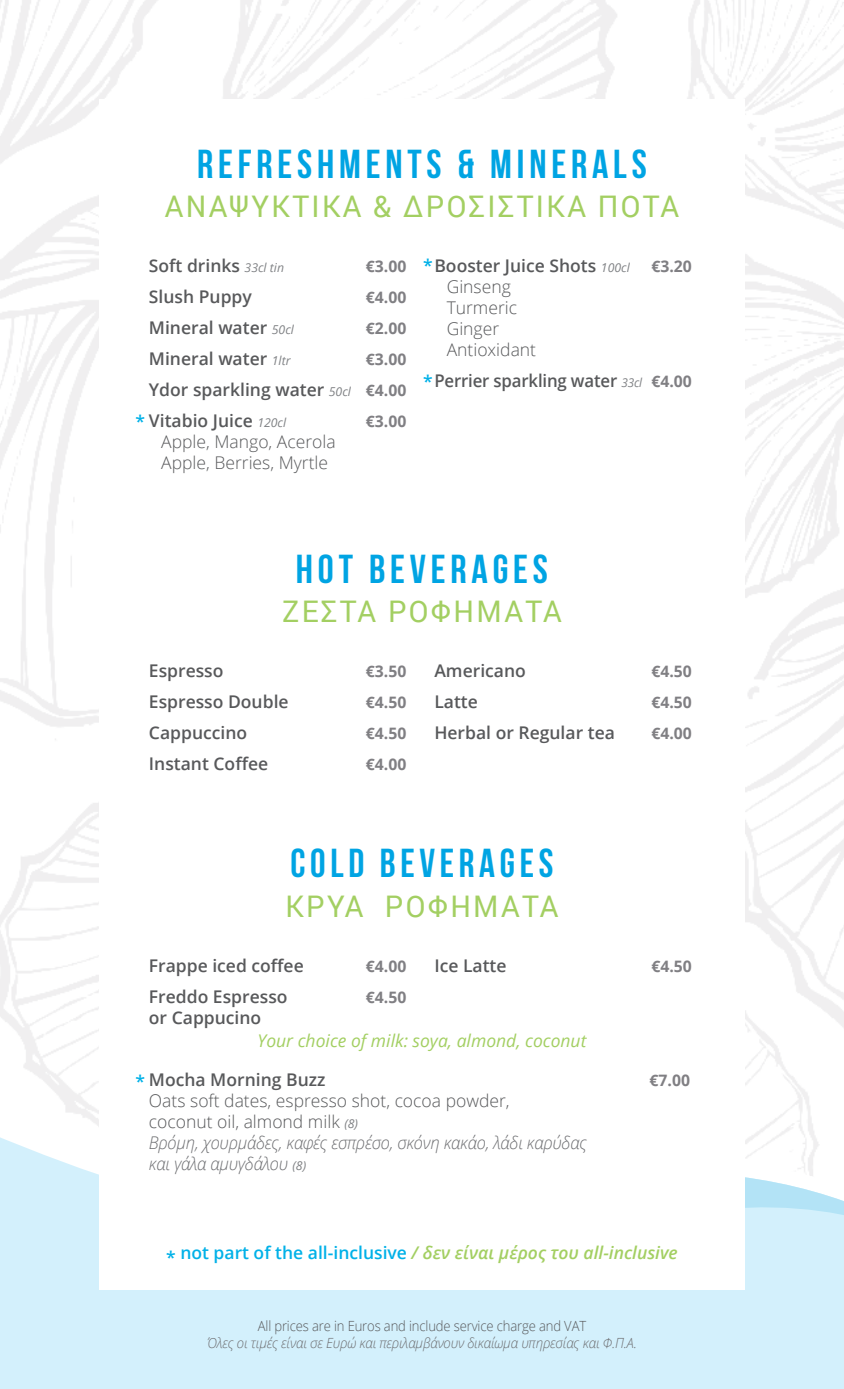
<style>
.page{position:relative;width:844px;height:1389px;background:#fff}
.page>*{position:absolute;margin:0;border:0;box-sizing:border-box;transform-origin:0 0}
.t1{font:700 40.25px "Bebas Neue";letter-spacing:.12em;color:#00a4e3}
.t2{font:29.75px "Roboto";letter-spacing:.08em;color:#a3cf62}
.t3{font:600 17.5px/31px "Open Sans";color:#58595b}
.t4{font:italic 300 17.5px/21px "Open Sans";letter-spacing:-.01em;color:#6d6e71;scale:.95 1}
.t5{font:300 17.5px/21px "Open Sans";color:#58595b}
.t6{font:italic 600 17.5px "Open Sans";color:#a3cf62}
.t7{font:italic 17.5px "Open Sans";color:#a3cf62}
.t8{font:600 17.5px "Open Sans";color:#58595b;scale:.96 1}
.t9{font:600 17.5px "Open Sans";color:#00b1e8}
.t10{font:700 15.75px "Open Sans";color:#807f83}
.t11{font:italic 300 14px "Open Sans";letter-spacing:-.01em;color:#6d6e71;scale:.95 1}
.t12{font:300 14px "Open Sans";letter-spacing:-.01em;color:#58595b;scale:.93 1}
.s1{font-weight:400;font-style:italic;font-size:12.25px;color:#808285}
.s2{font-weight:700;font-size:15.75px;color:#807f83}
.s3{color:#00b1e8}
.s4{font-style:normal;color:#58595b}
.s5{font-weight:400;font-size:12.25px;color:#808285}
.s6{font-style:normal;color:#00b1e8}
</style>
<div class="page">
<div style="left:0;top:0;width:843px;height:1389px;background:linear-gradient(to right,#fcfcfc,#fbfbfc)"></div>
<div style="left:0;top:1131px;width:843px;height:258px;background:#d3f0fc"></div>
<svg style="left:744px;top:1139px;width:99px;height:103px"></svg>
<div style="left:99px;top:99px;width:645px;height:1191px;background:#fff"></div>
<h1 class="t1" style="left:197px;top:142px;width:451px">REFRESHMENTS &amp; MINERALS</h1>
<h2 class="t2" style="left:165px;top:186px;width:515px">ΑΝΑΨΥΚΤΙΚΑ &amp; ΔΡΟΣΙΣΤΙΚΑ ΠΟΤΑ</h2>
<p class="t3" style="left:149px;top:250px;width:137px">Soft drinks <span class="s1">33cl tin</span></p>
<p class="t10" style="left:366px;top:255px;width:42px">€3.00</p>
<p class="t3" style="left:149px;top:281px;width:104px">Slush Puppy</p>
<p class="t10" style="left:366px;top:286px;width:42px">€4.00</p>
<p class="t3" style="left:149px;top:312px;width:146px">Mineral water <span class="s1">50cl</span></p>
<p class="t10" style="left:366px;top:317px;width:42px">€2.00</p>
<p class="t3" style="left:149px;top:343px;width:143px">Mineral water <span class="s1">1ltr</span></p>
<p class="t10" style="left:366px;top:348px;width:42px">€3.00</p>
<p class="t3" style="left:135px;top:374px;width:272px;text-indent:13px">Ydor sparkling water <span class="s1">50cl</span> <span class="s2">€4.00 </span><span class="s3">*</span> Vitabio Juice <span class="s1">120cl</span></p>
<p class="t10" style="left:366px;top:410px;width:42px">€3.00</p>
<p class="t5" style="left:161px;top:430px;width:176px">Apple, Mango, Acerola<br>Apple, Berries, Myrtle</p>
<p class="t3" style="left:423px;top:250px;width:208px"><span class="s3">*</span>Booster Juice Shots <span class="s1">100cl</span></p>
<p class="t10" style="left:651px;top:255px;width:42px">€3.20</p>
<p class="t5" style="left:446px;top:276px;width:91px">Ginseng<br>Turmeric<br>Ginger<br>Antioxidant</p>
<p class="t8" style="left:423px;top:369px;width:281px"><span class="s3">*</span>Perrier sparkling water <span class="s1">33cl</span> <span class="s2">€4.00</span></p>
<h1 class="t1" style="left:296px;top:547px;width:253px">HOT BEVERAGES</h1>
<h2 class="t2" style="left:282px;top:591px;width:281px">ΖΕΣΤΑ ΡΟΦΗΜΑΤΑ</h2>
<p class="t3" style="left:149px;top:655px;width:76px">Espresso</p>
<p class="t10" style="left:366px;top:660px;width:42px">€3.50</p>
<p class="t3" style="left:149px;top:686px;width:141px">Espresso Double</p>
<p class="t10" style="left:366px;top:691px;width:42px">€4.50</p>
<p class="t3" style="left:149px;top:717px;width:100px">Cappuccino</p>
<p class="t10" style="left:366px;top:722px;width:42px">€4.50</p>
<p class="t3" style="left:149px;top:748px;width:121px">Instant Coffee</p>
<p class="t10" style="left:366px;top:753px;width:42px">€4.00</p>
<p class="t3" style="left:434px;top:655px;width:93px">Americano</p>
<p class="t10" style="left:651px;top:660px;width:42px">€4.50</p>
<p class="t3" style="left:434px;top:686px;width:45px">Latte</p>
<p class="t10" style="left:651px;top:691px;width:42px">€4.50</p>
<p class="t3" style="left:434px;top:717px;width:182px">Herbal or Regular tea</p>
<p class="t10" style="left:651px;top:722px;width:42px">€4.00</p>
<h1 class="t1" style="left:290px;top:841px;width:264px">COLD BEVERAGES</h1>
<h2 class="t2" style="left:285px;top:885px;width:274px">ΚΡΥΑ ΡΟΦΗΜΑΤΑ</h2>
<p class="t3" style="left:149px;top:949px;width:156px">Frappe iced coffee</p>
<p class="t10" style="left:366px;top:955px;width:42px">€4.00</p>
<p class="t3" style="left:149px;top:980px;width:140px">Freddo Espresso</p>
<p class="t10" style="left:366px;top:986px;width:42px">€4.50</p>
<p class="t3" style="left:149px;top:1001px;width:114px">or Cappucino</p>
<p class="t3" style="left:434px;top:949px;width:74px">Ice Latte</p>
<p class="t10" style="left:651px;top:955px;width:42px">€4.50</p>
<p class="t7" style="left:257px;top:1029px;width:330px">Your choice of milk: soya, almond, coconut</p>
<p class="t3" style="left:149px;top:1063px;width:178px">Mocha Morning Buzz</p>
<p class="t10" style="left:649px;top:1069px;width:42px">€7.00</p>
<p class="t4" style="left:149px;top:1089px;width:462px"><span class="s4">Oats soft dates, espresso shot, cocoa powder,<br>coconut oil, almond milk</span> <span class="s5">(8)<br></span>Βρόμη, χουρμάδες, καφές εσπρέσο, σκόνη κακάο, λάδι καρύδας και γάλα αμυγδάλου <span class="s5">(8)</span></p>
<p class="t9" style="left:135px;top:1070px;width:11px">*</p>
<p class="t6" style="left:166px;top:1241px;width:513px"><span class="s6">* not part of the all-inclusive</span> / δεν είναι μέρος του all-inclusive</p>
<p class="t12" style="left:258px;top:1317px;width:354px">All prices are in Euros and include service charge and VAT</p>
<p class="t11" style="left:207px;top:1333px;width:454px">Όλες οι τιμές είναι σε Ευρώ και περιλαμβάνουν δικαίωμα υπηρεσίας και Φ.Π.Α.</p>
</div>
